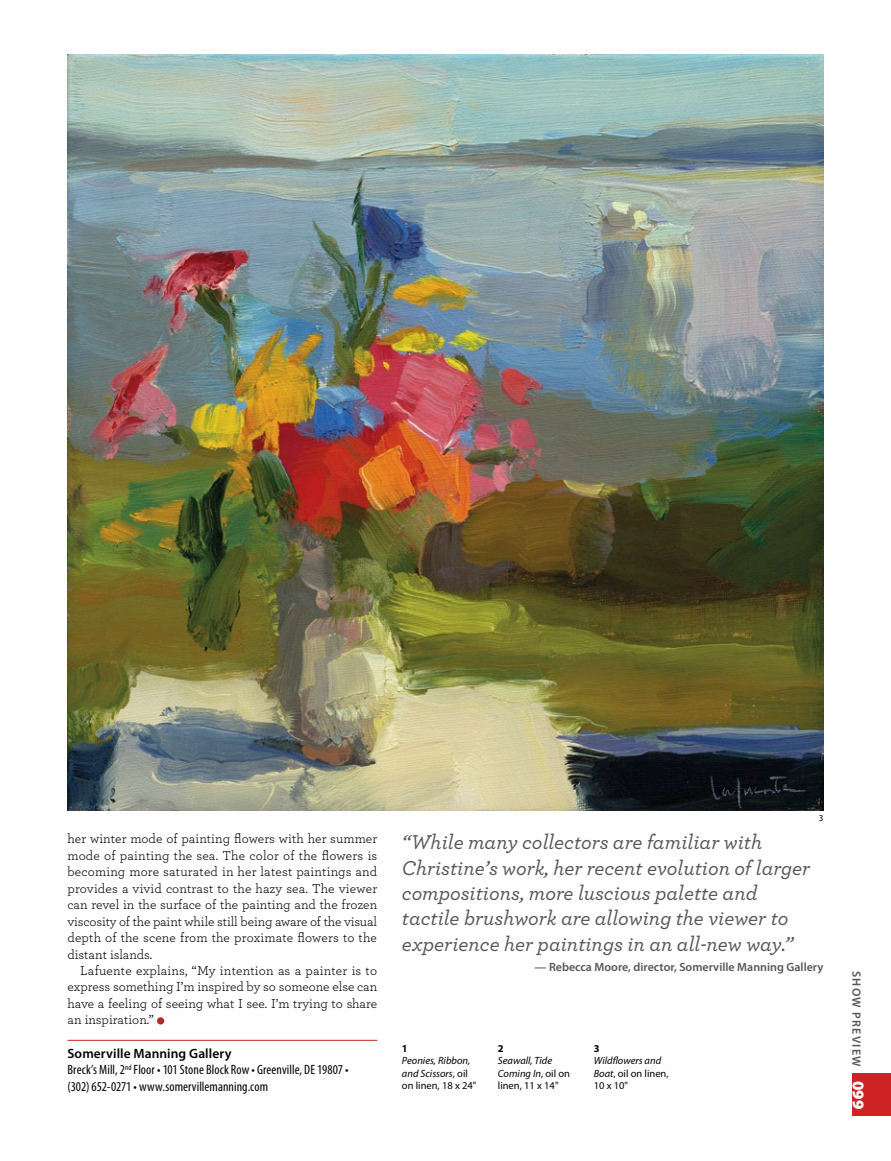
<style>
.page{position:relative;width:891px;height:1161px;background:#fff}
.page>*{position:absolute;margin:0;border:0;box-sizing:border-box;transform-origin:0 0}
.t1{font:italic 500 21px/25.4px "Archer";color:#545659}
.t2{font:900 16.4px "Myriad Pro";color:#fff}
.t3{font:13.6px/16.4px "Archer";color:#000;text-align:justify}
.t4{font:condensed 13.6px/16.4px "Myriad Pro";letter-spacing:.005em;color:#000}
.t5{font:600 12px "Myriad Pro";color:#545659}
.t6{font:600 12px "Myriad Pro";letter-spacing:.1em;color:#545659}
.t7{font:italic 10.4px/12.4px "Myriad Pro";color:#000}
.t8{font:700 10.4px "Myriad Pro";color:#000}
.t9{font:9px "Myriad Pro";color:#000}
.s1{font-weight:600;font-stretch:normal}
.s2{font-style:normal}
</style>
<div class="page">
<div style="left:853px;top:1074px;width:38px;height:42px;background:#ce2224"></div>
<hr style="left:68px;top:1040px;width:309px;height:1px;background:#ce2224">
<div style="left:157px;top:1017px;width:7px;height:8px;background:#b5282a;border-radius:50%"></div>
<img style="left:68px;top:54px;width:755px;height:756px">
<p class="t9" style="left:819px;top:813px;width:6px">3</p>
<p class="t3" style="left:68px;top:830px;width:311px">her winter mode of painting flowers with her summer mode of painting the sea. The color of the flowers is becoming more saturated in her latest paintings and provides a vivid contrast to the hazy sea. The viewer can revel in the surface of the painting and the frozen viscosity of the paint while still being aware of the visual depth of the scene from the proximate flowers to the distant islands.</p>
<p class="t3" style="left:68px;top:962px;width:311px;text-indent:13px">Lafuente explains, “My intention as a painter is to express something I’m inspired by so someone else can have a feeling of seeing what I see. I’m trying to share an inspiration.”</p>
<p class="t4" style="left:68px;top:1045px;width:283px"><span class="s1">Somerville Manning Gallery<br></span>Breck’s Mill, 2<sup>nd</sup> Floor • 101 Stone Block Row • Greenville, DE 19807 • (302) 652-0271 • www.somervillemanning.com</p>
<p class="t8" style="left:402px;top:1043px;width:7px">1</p>
<h1 class="t1" style="left:402px;top:828px;width:410px">“While many collectors are familiar with Christine’s work, her recent evolution of larger compositions, more luscious palette and tactile brushwork are allowing the viewer to experience her paintings in an all-new way.”</h1>
<p class="t5" style="left:535px;top:960px;width:290px">— Rebecca Moore, director, Somerville Manning Gallery</p>
<p class="t8" style="left:498px;top:1043px;width:7px">2</p>
<p class="t7" style="left:498px;top:1055px;width:74px">Seawall, Tide<br>Coming In<span class="s2">, oil on linen, 11 x 14"</span></p>
<p class="t8" style="left:594px;top:1043px;width:7px">3</p>
<p class="t7" style="left:594px;top:1055px;width:76px">Wildflowers and<br>Boat<span class="s2">, oil on linen,<br>10 x 10"</span></p>
<p class="t7" style="left:402px;top:1055px;width:76px">Peonies, Ribbon, and Scissors<span class="s2">, oil on linen, 18 x 24"</span></p>
<p class="t6" style="left:863px;top:971px;width:97px;rotate:90deg">SHOW PREVIEW</p>
<p class="t2" style="left:868px;top:1081px;width:30px;rotate:90deg">099</p>
</div>
